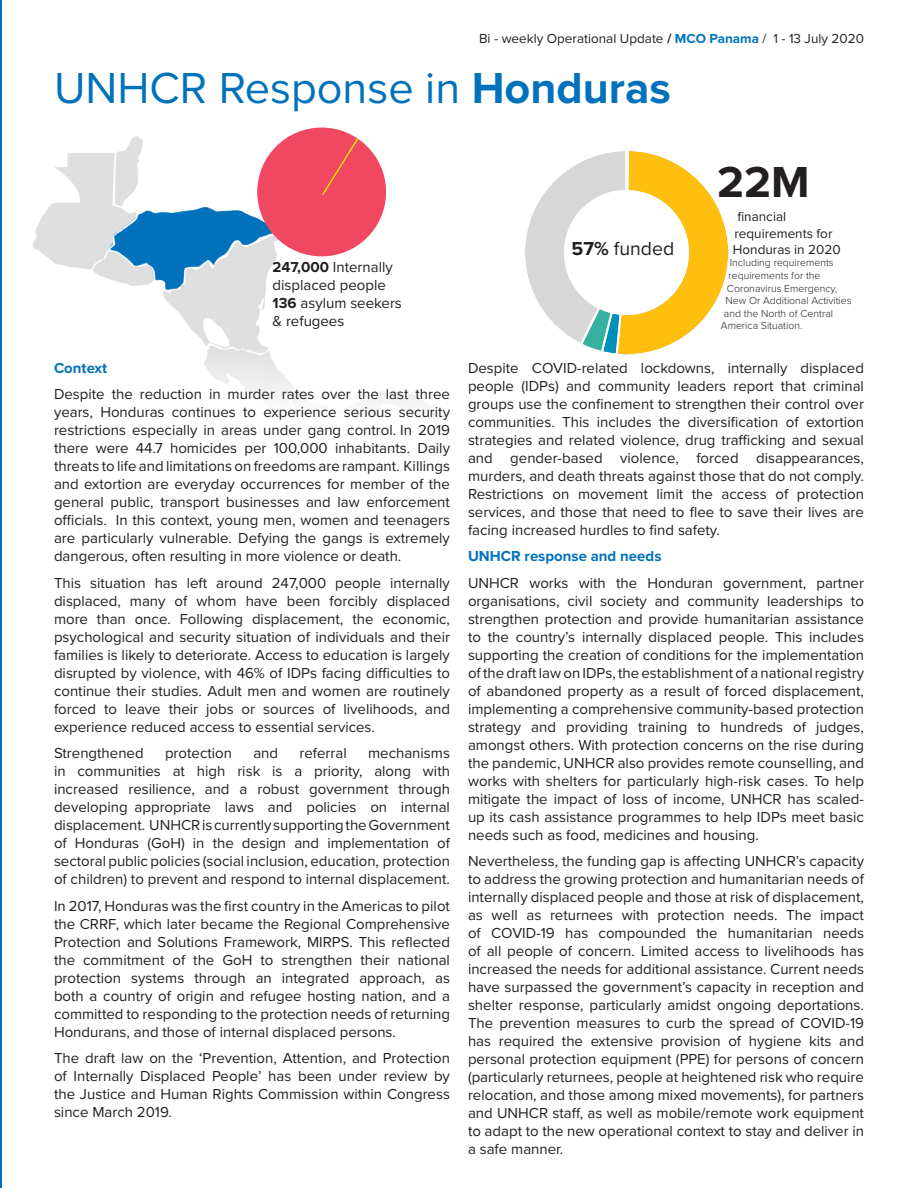
<style>
.page{position:relative;width:918px;height:1188px;background:#fff}
.page>*{position:absolute;margin:0;border:0;box-sizing:border-box;transform-origin:0 0}
.t1{font:45px "Proxima Nova";color:#0072bc}
.t2{font:700 45px "Proxima Nova";color:#231f20}
.t3{font:19.5px "Proxima Nova";color:#231f20}
.t4{font:15px/18px "Proxima Nova";color:#231f20;text-align:justify}
.t5{font:700 15px "Proxima Nova";color:#0072bc}
.t6{font:13.5px/16.2px "Proxima Nova";color:#231f20}
.t7{font:300 10.5px "Proxima Nova";color:#231f20}
.s1{font-weight:700}
.s2{font-weight:700;color:#0072bc}
</style>
<div class="page">
<img style="left:33px;top:127px;width:392px;height:277px">
<img style="left:524px;top:151px;width:205px;height:204px">
<hr style="left:0;top:0;width:2px;height:1188px;background:#0072bc">
<div style="left:257px;top:128px;width:129px;height:128px;background:#ef4860;border-radius:50%"></div>
<svg style="left:323px;top:138px;width:35px;height:57px"></svg>
<p class="t6" style="left:479px;top:30px;width:386px">Bi - weekly Operational Update <span class="s1">/</span> <span class="s2">MCO Panama</span> / 1 - 13 July 2020</p>
<p class="t1" style="left:54px;top:54px;width:619px">UNHCR Response in <span class="s1">Honduras</span></p>
<p class="t4" style="left:273px;top:258px;width:122px"><span class="s1">247,000</span> Internally displaced people</p>
<p class="t4" style="left:273px;top:294px;width:131px"><span class="s1">136</span> asylum seekers &amp; refugees</p>
<p class="t3" style="left:572px;top:234px;width:104px"><span class="s1">57%</span> funded</p>
<p class="t2" style="left:717px;top:149px;width:94px">22M</p>
<p class="t6" style="left:733px;top:208px;width:109px;text-indent:4px">financial requirements for<br>Honduras in 2020</p>
<p class="t7" style="left:730px;top:255px;width:105px">Including requirements</p>
<p class="t7" style="left:728px;top:268px;width:94px">requirements for the</p>
<p class="t7" style="left:727px;top:280px;width:112px">Coronavirus Emergency,</p>
<p class="t7" style="left:725px;top:293px;width:128px">New Or Additional Activities</p>
<p class="t7" style="left:724px;top:306px;width:111px">and the North of Central</p>
<p class="t7" style="left:721px;top:318px;width:83px">America Situation.</p>
<p class="t5" style="left:54px;top:356px;width:55px">Context</p>
<p class="t4" style="left:54px;top:385px;width:398px">Despite the reduction in murder rates over the last three years, Honduras continues to experience serious security restrictions especially in areas under gang control. In 2019 there were 44.7 homicides per 100,000 inhabitants. Daily threats to life and limitations on freedoms are rampant. Killings and extortion are everyday occurrences for member of the general public, transport businesses and law enforcement officials. In this context, young men, women and teenagers are particularly vulnerable. Defying the gangs is extremely dangerous, often resulting in more violence or death.</p>
<p class="t4" style="left:54px;top:573px;width:398px">This situation has left around 247,000 people internally displaced, many of whom have been forcibly displaced more than once. Following displacement, the economic, psychological and security situation of individuals and their families is likely to deteriorate. Access to education is largely disrupted by violence, with 46% of IDPs facing difficulties to continue their studies. Adult men and women are routinely forced to leave their jobs or sources of livelihoods, and experience reduced access to essential services.</p>
<p class="t4" style="left:54px;top:744px;width:91px">Strengthened</p>
<p class="t4" style="left:165px;top:744px;width:69px">protection</p>
<p class="t4" style="left:253px;top:744px;width:26px">and</p>
<p class="t4" style="left:300px;top:744px;width:49px">referral</p>
<p class="t4" style="left:54px;top:744px;width:398px;text-indent:314px">mechanisms in communities at high risk is a priority, along with increased resilience, and a robust government through developing appropriate laws and policies on internal displacement. UNHCR is currently supporting the Government of Honduras (GoH) in the design and implementation of sectoral public policies (social inclusion, education, protection of children) to prevent and respond to internal displacement.</p>
<p class="t4" style="left:54px;top:896px;width:398px">In 2017, Honduras was the first country in the Americas to pilot the CRRF, which later became the Regional Comprehensive Protection and Solutions Framework, MIRPS. This reflected the commitment of the GoH to strengthen their national protection systems through an integrated approach, as both a country of origin and refugee hosting nation, and a committed to responding to the protection needs of returning Hondurans, and those of internal displaced persons.</p>
<p class="t4" style="left:54px;top:1049px;width:398px">The draft law on the ‘Prevention, Attention, and Protection of Internally Displaced People’ has been under review by the Justice and Human Rights Commission within Congress since March 2019.</p>
<p class="t4" style="left:468px;top:358px;width:398px">Despite COVID-related lockdowns, internally displaced people (IDPs) and community leaders report that criminal groups use the confinement to strengthen their control over communities. This includes the diversification of extortion strategies and related violence, drug trafficking and sexual and gender-based violence, forced disappearances, murders, and death threats against those that do not comply.<br>Restrictions on movement limit the access of protection services, and those that need to flee to save their lives are facing increased hurdles to find safety.</p>
<p class="t5" style="left:468px;top:545px;width:195px">UNHCR response and needs</p>
<p class="t4" style="left:468px;top:573px;width:398px">UNHCR works with the Honduran government, partner organisations, civil society and community leaderships to strengthen protection and provide humanitarian assistance to the country’s internally displaced people. This includes supporting the creation of conditions for the implementation of the draft law on IDPs, the establishment of a national registry of abandoned property as a result of forced displacement, implementing a comprehensive community-based protection strategy and providing training to hundreds of judges, amongst others. With protection concerns on the rise during the pandemic, UNHCR also provides remote counselling, and works with shelters for particularly high-risk cases. To help mitigate the impact of loss of income, UNHCR has scaled&shy;up its cash assistance programmes to help IDPs meet basic needs such as food, medicines and housing.</p>
<p class="t4" style="left:468px;top:852px;width:398px">Nevertheless, the funding gap is affecting UNHCR’s capacity to address the growing protection and humanitarian needs of internally displaced people and those at risk of displacement, as well as returnees with protection needs. The impact of COVID-19 has compounded the humanitarian needs of all people of concern. Limited access to livelihoods has increased the needs for additional assistance. Current needs have surpassed the government’s capacity in reception and shelter response, particularly amidst ongoing deportations.<br>The prevention measures to curb the spread of COVID-19 has required the extensive provision of hygiene kits and personal protection equipment (PPE) for persons of concern (particularly returnees, people at heightened risk who require relocation, and those among mixed movements), for partners and UNHCR staff, as well as mobile/remote work equipment to adapt to the new operational context to stay and deliver in a safe manner.</p>
</div>
